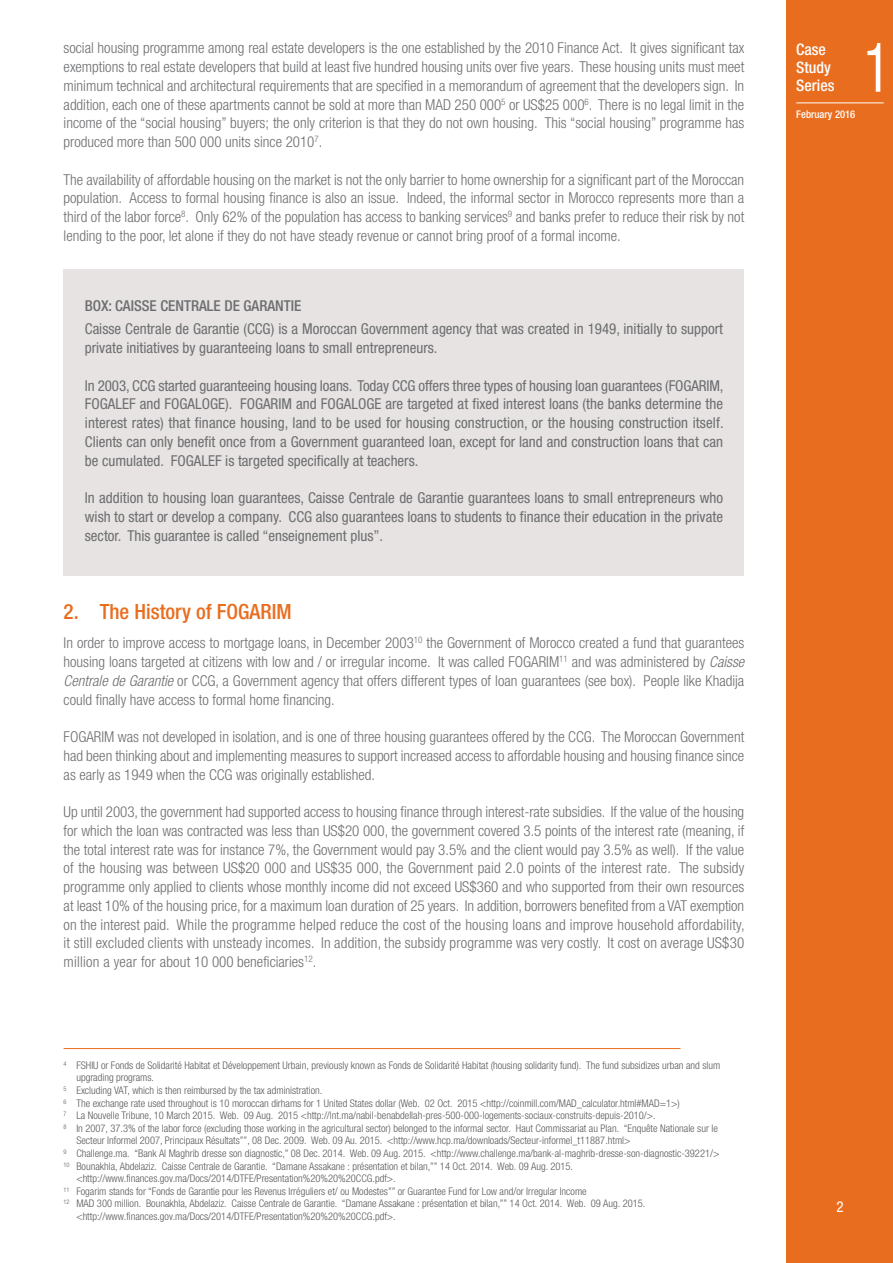
<style>
.page{position:relative;width:893px;height:1263px;background:#fff}
.page>*{position:absolute;margin:0;border:0;box-sizing:border-box;transform-origin:0 0}
.t1{font:condensed 68.85px "Helvetica Neue LT Std";color:#fff;scale:.8 1}
.t2{font:500 condensed 21px "Helvetica Neue LT Std";color:#e96d1f}
.t3{font:500 condensed 15.9px/18px "Helvetica Neue LT Std";color:#fff}
.t4{font:300 condensed 15px/18.8px "Helvetica Neue LT Std";color:#6d6e70;text-align:justify}
.t5{font:condensed 15px/18.8px "Helvetica Neue LT Std";color:#6d6e70;text-align:justify}
.t6{font:500 condensed 15px "Helvetica Neue LT Std";color:#6d6e70}
.t7{font:condensed 15px "Helvetica Neue LT Std";color:#fff}
.t8{font:500 condensed 10.65px "Helvetica Neue LT Std";color:#fff}
.t9{font:300 condensed 10.5px "Helvetica Neue LT Std";color:#58595b}
.s1{font-style:italic}
</style>
<div class="page">
<div style="left:786px;top:0;width:106px;height:1263px;background:#e96d1f"></div>
<hr style="left:796px;top:102px;width:87px;height:1px;background:#fff">
<hr style="left:64px;top:1048px;width:616px;height:1px;background:#e96d1f">
<div style="left:64px;top:270px;width:680px;height:306px;background:#e6e3e2"></div>
<p class="t4" style="left:64px;top:40px;width:682px">social housing programme among real estate developers is the one established by the 2010 Finance Act. It gives significant tax exemptions to real estate developers that build at least five hundred housing units over five years. These housing units must meet minimum technical and architectural requirements that are specified in a memorandum of agreement that the developers sign. In addition, each one of these apartments cannot be sold at more than MAD 250 000<sup>5</sup> or US$25 000<sup>6</sup>. There is no legal limit in the income of the “social housing” buyers; the only criterion is that they do not own housing. This “social housing” programme has produced more than 500 000 units since 2010<sup>7</sup>.</p>
<p class="t4" style="left:64px;top:171px;width:682px">The availability of affordable housing on the market is not the only barrier to home ownership for a significant part of the Moroccan population. Access to formal housing finance is also an issue. Indeed, the informal sector in Morocco represents more than a third of the labor force<sup>8</sup>. Only 62% of the population has access to banking services<sup>9</sup> and banks prefer to reduce their risk by not lending to the poor, let alone if they do not have steady revenue or cannot bring proof of a formal income.</p>
<p class="t6" style="left:85px;top:301px;width:218px">BOX: CAISSE CENTRALE DE GARANTIE</p>
<p class="t5" style="left:85px;top:321px;width:639px">Caisse Centrale de Garantie (CCG) is a Moroccan Government agency that was created in 1949, initially to support private initiatives by guaranteeing loans to small entrepreneurs.</p>
<p class="t5" style="left:85px;top:377px;width:640px">In 2003, CCG started guaranteeing housing loans. Today CCG offers three types of housing loan guarantees (FOGARIM, FOGALEF and FOGALOGE). FOGARIM and FOGALOGE are targeted at fixed interest loans (the banks determine the interest rates) that finance housing, land to be used for housing construction, or the housing construction itself.<br>Clients can only benefit once from a Government guaranteed loan, except for land and construction loans that can be cumulated. FOGALEF is targeted specifically at teachers.</p>
<p class="t5" style="left:85px;top:490px;width:639px">In addition to housing loan guarantees, Caisse Centrale de Garantie guarantees loans to small entrepreneurs who wish to start or develop a company. CCG also guarantees loans to students to finance their education in the private sector. This guarantee is called “enseignement plus”.</p>
<h2 class="t2" style="left:64px;top:604px;width:229px">2. The History of FOGARIM</h2>
<p class="t4" style="left:64px;top:635px;width:682px">In order to improve access to mortgage loans, in December 2003<sup>10</sup> the Government of Morocco created a fund that guarantees housing loans targeted at citizens with low and / or irregular income. It was called FOGARIM<sup>11</sup> and was administered by <span class="s1">Caisse Centrale de Garantie</span> or CCG, a Government agency that offers different types of loan guarantees (see box). People like Khadija could finally have access to formal home financing.</p>
<p class="t4" style="left:64px;top:729px;width:682px">FOGARIM was not developed in isolation, and is one of three housing guarantees offered by the CCG. The Moroccan Government had been thinking about and implementing measures to support increased access to affordable housing and housing finance since as early as 1949 when the CCG was originally established.</p>
<p class="t4" style="left:64px;top:804px;width:682px">Up until 2003, the government had supported access to housing finance through interest-rate subsidies. If the value of the housing for which the loan was contracted was less than US$20 000, the government covered 3.5 points of the interest rate (meaning, if the total interest rate was for instance 7%, the Government would pay 3.5% and the client would pay 3.5% as well). If the value of the housing was between US$20 000 and US$35 000, the Government paid 2.0 points of the interest rate. The subsidy programme only applied to clients whose monthly income did not exceed US$360 and who supported from their own resources at least 10% of the housing price, for a maximum loan duration of 25 years. In addition, borrowers benefited from a VAT exemption on the interest paid. While the programme helped reduce the cost of the housing loans and improve household affordability, it still excluded clients with unsteady incomes. In addition, the subsidy programme was very costly. It cost on average US$30 million a year for about 10 000 beneficiaries<sup>12</sup>.</p>
<p class="t9" style="left:64px;top:1061px;width:658px"><sup>4</sup> FSHIU or Fonds de Solidarité Habitat et Développement Urbain, previously known as Fonds de Solidarité Habitat (housing solidarity fund). The fund subsidizes urban and slum</p>
<p class="t9" style="left:76px;top:1074px;width:79px">upgrading programs.</p>
<p class="t9" style="left:64px;top:1086px;width:260px"><sup>5</sup> Excluding VAT, which is then reimbursed by the tax administration.</p>
<p class="t9" style="left:64px;top:1099px;width:617px"><sup>6</sup> The exchange rate used throughout is 10 moroccan dirhams for 1 United States dollar (Web. 02 Oct. 2015 &lt;http://coinmill.com/MAD_calculator.html#MAD=1&gt;)</p>
<p class="t9" style="left:64px;top:1112px;width:593px"><sup>7</sup> La Nouvelle Tribune, 10 March 2015. Web. 09 Aug. 2015 &lt;http://lnt.ma/nabil-benabdellah-pres-500-000-logements-sociaux-construits-depuis-2010/&gt;.</p>
<p class="t9" style="left:64px;top:1124px;width:655px"><sup>8</sup> In 2007, 37.3% of the labor force (excluding those working in the agricultural sector) belonged to the informal sector. Haut Commissariat au Plan. “Enquête Nationale sur le</p>
<p class="t9" style="left:76px;top:1137px;width:555px">Secteur Informel 2007, Principaux Résultats””, 08 Dec. 2009. Web. 09 Au. 2015. &lt;http://www.hcp.ma/downloads/Secteur-informel_t11887.html&gt;</p>
<p class="t9" style="left:64px;top:1149px;width:657px"><sup>9</sup> Challenge.ma. “Bank Al Maghrib dresse son diagnostic,” 08 Dec. 2014. Web. 09 Aug. 2015. &lt;http://www.challenge.ma/bank-al-maghrib-dresse-son-diagnostic-39221/&gt;</p>
<p class="t9" style="left:64px;top:1162px;width:511px"><sup>10</sup> Bounakhla, Abdelaziz. Caisse Centrale de Garantie. “Damane Assakane : présentation et bilan,”” 14 Oct. 2014. Web. 09 Aug. 2015.</p>
<p class="t9" style="left:76px;top:1175px;width:321px">&lt;http://www.finances.gov.ma/Docs/2014/DTFE/Presentation%20%20%20CCG.pdf&gt;.</p>
<p class="t9" style="left:64px;top:1187px;width:524px"><sup>11</sup> Fogarim stands for “Fonds de Garantie pour les Revenus Irréguliers et/ ou Modestes”” or Guarantee Fund for Low and/or Irregular Income</p>
<p class="t9" style="left:64px;top:1200px;width:583px"><sup>12</sup> MAD 300 million. Bounakhla, Abdelaziz. Caisse Centrale de Garantie. “Damane Assakane : présentation et bilan,”” 14 Oct. 2014. Web. 09 Aug. 2015.</p>
<p class="t9" style="left:76px;top:1212px;width:321px">&lt;http://www.finances.gov.ma/Docs/2014/DTFE/Presentation%20%20%20CCG.pdf&gt;.</p>
<p class="t3" style="left:796px;top:42px;width:40px">Case<br>Study<br>Series</p>
<h1 class="t1" style="left:863px;top:43px;width:35px">1</h1>
<p class="t8" style="left:796px;top:110px;width:61px">February 2016</p>
<p class="t7" style="left:836px;top:1202px;width:9px">2</p>
</div>
